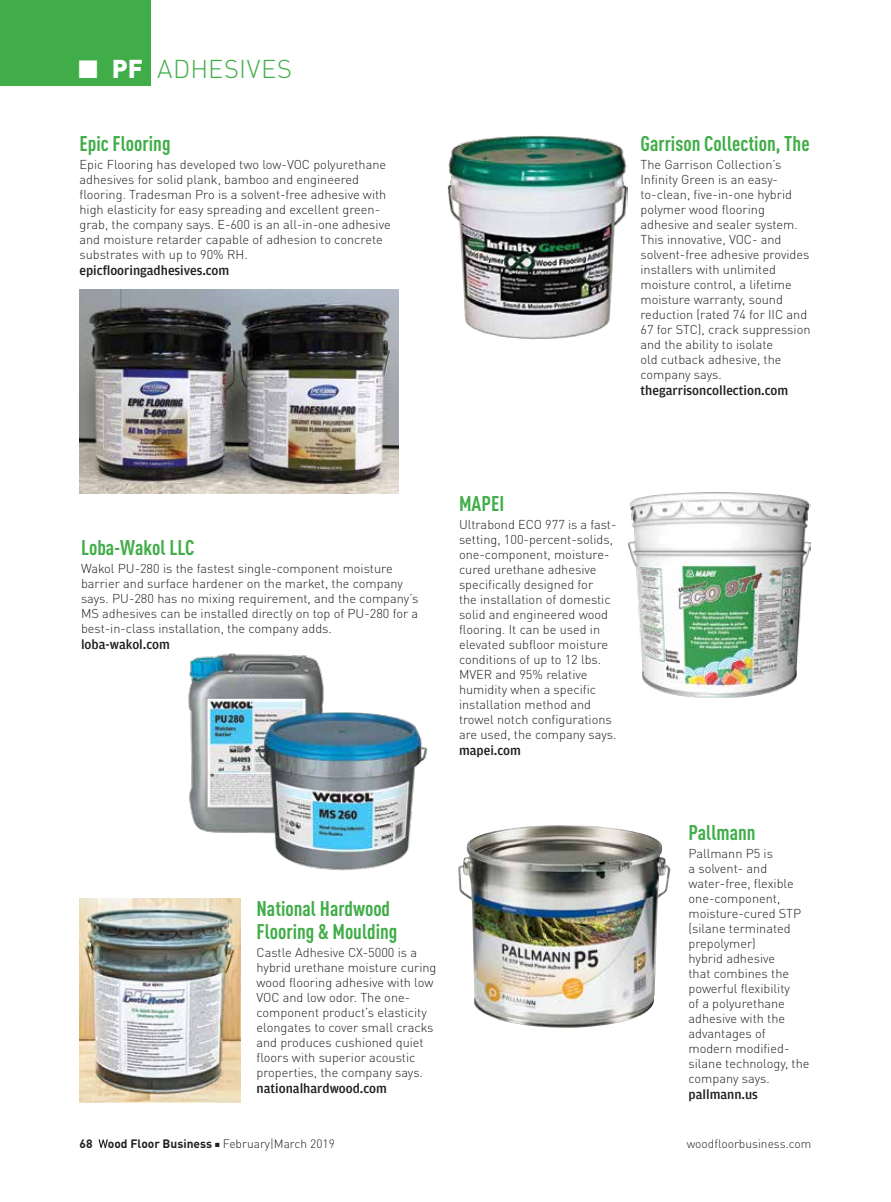
<style>
.page{position:relative;width:891px;height:1202px;background:#fff}
.page>*{position:absolute;margin:0;border:0;box-sizing:border-box;transform-origin:0 0}
.t1{font:300 25.5px "DIN Pro";letter-spacing:.02em;color:#41ad49}
.t2{font:700 condensed 21px/22.5px "DIN Pro";color:#41ad49}
.t3{font:500 13.5px "Amplitude";color:#231f20}
.t4{font:300 12.75px/15px "DIN Pro";color:#231f20}
.t5{font:300 12px "DIN Pro";color:#231f20}
.t6{font:700 12px "DIN Pro";color:#231f20}
.s1{color:#fff}
.s2{font-weight:900;color:#fff}
.s3{font-weight:700}
</style>
<div class="page">
<svg style="left:99px;top:1139px;width:9px;height:8px"></svg>
<div style="left:0;top:0;width:151px;height:86px;background:#41ad49"></div>
<img style="left:80px;top:290px;width:319px;height:204px">
<img style="left:447px;top:136px;width:181px;height:203px">
<img style="left:188px;top:653px;width:240px;height:218px">
<img style="left:628px;top:493px;width:183px;height:204px">
<img style="left:80px;top:898px;width:160px;height:204px">
<img style="left:458px;top:825px;width:213px;height:203px">
<h1 class="t1" style="left:79px;top:49px;width:215px"><span class="s1">■</span> <span class="s2">PF</span> ADHESIVES</h1>
<h2 class="t2" style="left:80px;top:131px;width:93px">Epic Flooring</h2>
<p class="t4" style="left:80px;top:156px;width:313px">Epic Flooring has developed two low-VOC polyurethane adhesives for solid plank, bamboo and engineered flooring. Tradesman Pro is a solvent-free adhesive with high elasticity for easy spreading and excellent green&shy;grab, the company says. E-600 is an all-in-one adhesive and moisture retarder capable of adhesion to concrete substrates with up to 90% RH.</p>
<p class="t3" style="left:80px;top:263px;width:151px">epicflooringadhesives.com</p>
<h2 class="t2" style="left:640px;top:131px;width:171px">Garrison Collection, The</h2>
<p class="t4" style="left:640px;top:156px;width:172px">The Garrison Collection’s<br>Infinity Green is an easy&shy;to-clean, five-in-one hybrid polymer wood flooring adhesive and sealer system.<br>This innovative, VOC- and solvent-free adhesive provides installers with unlimited moisture control, a lifetime moisture warranty, sound reduction (rated 74 for IIC and<br>67 for STC), crack suppression and the ability to isolate<br>old cutback adhesive, the company says.</p>
<p class="t3" style="left:640px;top:383px;width:149px">thegarrisoncollection.com</p>
<h2 class="t2" style="left:81px;top:534px;width:115px">Loba-Wakol LLC</h2>
<p class="t4" style="left:81px;top:559px;width:339px">Wakol PU-280 is the fastest single-component moisture barrier and surface hardener on the market, the company says. PU-280 has no mixing requirement, and the company’s MS adhesives can be installed directly on top of PU-280 for a best-in-class installation, the company adds.</p>
<p class="t3" style="left:81px;top:637px;width:90px">loba-wakol.com</p>
<h2 class="t2" style="left:459px;top:490px;width:47px">MAPEI</h2>
<p class="t4" style="left:459px;top:515px;width:159px">Ultrabond ECO 977 is a fast&shy;setting, 100-percent-solids, one-component, moisture&shy;cured urethane adhesive specifically designed for<br>the installation of domestic solid and engineered wood flooring. It can be used in elevated subfloor moisture conditions of up to 12 lbs.<br>MVER and 95% relative humidity when a specific installation method and trowel notch configurations are used, the company says.</p>
<p class="t3" style="left:459px;top:743px;width:63px">mapei.com</p>
<h2 class="t2" style="left:256px;top:896px;width:143px">National Hardwood<br>Flooring &amp; Moulding</h2>
<p class="t4" style="left:256px;top:943px;width:182px">Castle Adhesive CX-5000 is a hybrid urethane moisture curing wood flooring adhesive with low<br>VOC and low odor. The one&shy;component product’s elasticity elongates to cover small cracks and produces cushioned quiet floors with superior acoustic properties, the company says.</p>
<p class="t3" style="left:256px;top:1081px;width:132px">nationalhardwood.com</p>
<h2 class="t2" style="left:688px;top:819px;width:69px">Pallmann</h2>
<p class="t4" style="left:688px;top:844px;width:122px">Pallmann P5 is<br>a solvent- and water-free, flexible one-component, moisture-cured STP (silane terminated prepolymer)<br>hybrid adhesive<br>that combines the powerful flexibility<br>of a polyurethane adhesive with the advantages of modern modified&shy;silane technology, the company says.</p>
<p class="t3" style="left:688px;top:1087px;width:71px">pallmann.us</p>
<p class="t6" style="left:80px;top:1133px;width:15px">68</p>
<p class="t5" style="left:108px;top:1134px;width:228px"><span class="s3">ood Floor Business</span> ■ February|March 2019</p>
<p class="t5" style="left:687px;top:1134px;width:126px">woodfloorbusiness.com</p>
</div>
